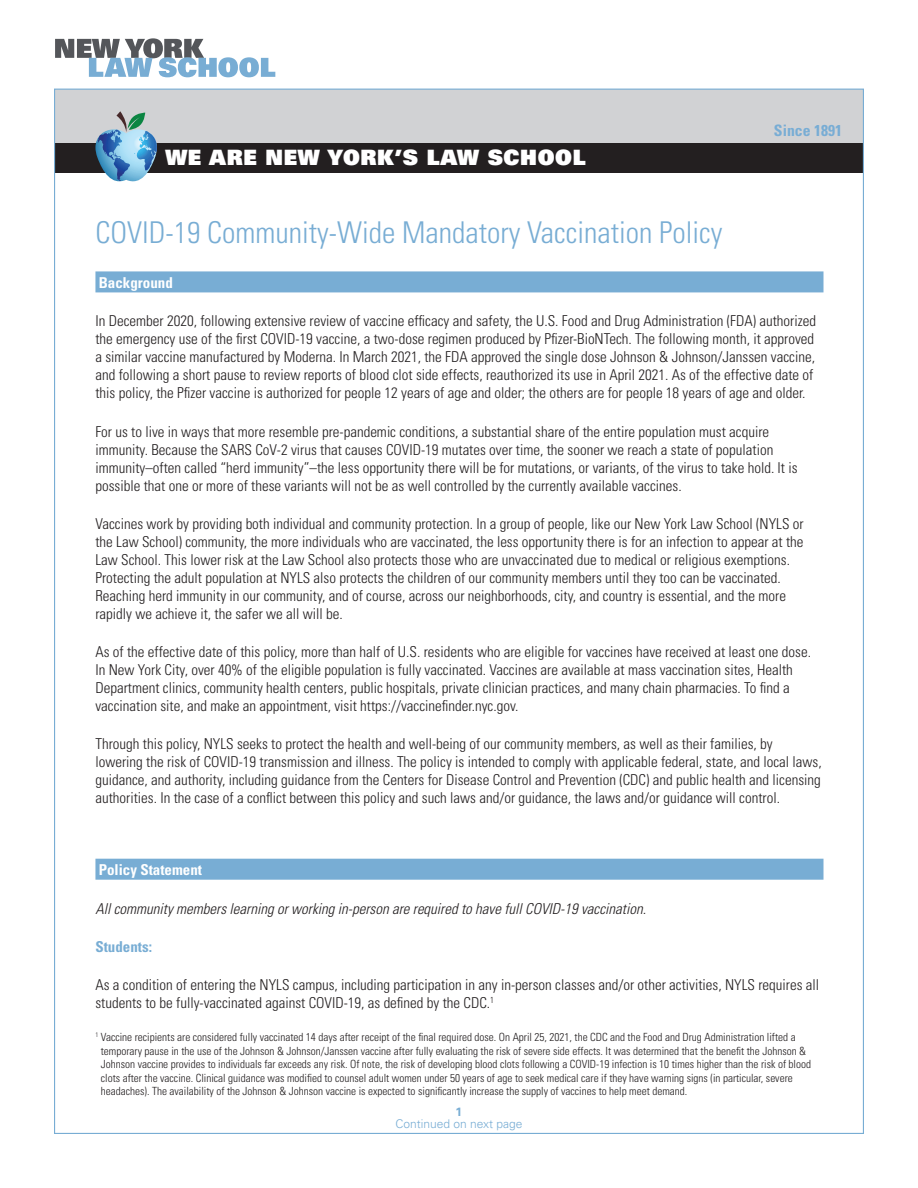
<style>
.page{position:relative;width:918px;height:1188px;background:#fff}
.page>*{position:absolute;margin:0;border:0;box-sizing:border-box;transform-origin:0 0}
.t1{font:300 condensed 30px "Univers LT Std";color:#78add4}
.t2{font:21.15px "Univers LT Std X Black";letter-spacing:.03em;color:#fff}
.t3{font:700 condensed 15.75px "Univers LT Std";color:#78add4}
.t4{font:300 condensed 15px/18px "Univers LT Std";color:#231f20}
.t5{font:italic 300 condensed 15px "Univers LT Std";color:#231f20}
.t6{font:700 condensed 15px "Univers LT Std";color:#fff}
.t7{font:700 condensed 15px "Univers LT Std";color:#78add4}
.t8{font:300 12px "Univers LT Std";color:#78add4}
.t9{font:700 12px "Univers LT Std";color:#78add4}
.t10{font:300 condensed 11.25px/13.5px "Univers LT Std";color:#231f20}
</style>
<div class="page">
<svg style="left:55px;top:38px;width:220px;height:39px"></svg>
<div style="left:55px;top:89px;width:809px;height:79px;background:#d1d2d4"></div>
<div style="left:55px;top:143px;width:809px;height:30px;background:#231f20"></div>
<svg style="left:95px;top:111px;width:62px;height:71px"></svg>
<div style="left:95px;top:271px;width:728px;height:21px;background:#78add4"></div>
<div style="left:95px;top:859px;width:728px;height:21px;background:#78add4"></div>
<h2 class="t2" style="left:165px;top:144px;width:422px">WE ARE NEW YORK’S LAW SCHOOL</h2>
<p class="t3" style="left:774px;top:120px;width:70px">Since 1891</p>
<h1 class="t1" style="left:95px;top:215px;width:628px">COVID-19 Community-Wide Mandatory Vaccination Policy</h1>
<p class="t6" style="left:99px;top:274px;width:76px">Background</p>
<p class="t4" style="left:95px;top:312px;width:722px">In December 2020, following extensive review of vaccine efficacy and safety, the U.S. Food and Drug Administration (FDA) authorized the emergency use of the first COVID-19 vaccine, a two-dose regimen produced by Pfizer-BioNTech. The following month, it approved a similar vaccine manufactured by Moderna. In March 2021, the FDA approved the single dose Johnson &amp; Johnson/Janssen vaccine, and following a short pause to review reports of blood clot side effects, reauthorized its use in April 2021. As of the effective date of this policy, the Pfizer vaccine is authorized for people 12 years of age and older; the others are for people 18 years of age and older.</p>
<p class="t4" style="left:95px;top:422px;width:704px">For us to live in ways that more resemble pre-pandemic conditions, a substantial share of the entire population must acquire immunity. Because the SARS CoV-2 virus that causes COVID-19 mutates over time, the sooner we reach a state of population immunity–often called “herd immunity”–the less opportunity there will be for mutations, or variants, of the virus to take hold. It is possible that one or more of these variants will not be as well controlled by the currently available vaccines.</p>
<p class="t4" style="left:95px;top:515px;width:710px">Vaccines work by providing both individual and community protection. In a group of people, like our New York Law School (NYLS or the Law School) community, the more individuals who are vaccinated, the less opportunity there is for an infection to appear at the Law School. This lower risk at the Law School also protects those who are unvaccinated due to medical or religious exemptions.<br>Protecting the adult population at NYLS also protects the children of our community members until they too can be vaccinated.<br>Reaching herd immunity in our community, and of course, across our neighborhoods, city, and country is essential, and the more rapidly we achieve it, the safer we all will be.</p>
<p class="t4" style="left:95px;top:643px;width:717px">As of the effective date of this policy, more than half of U.S. residents who are eligible for vaccines have received at least one dose.<br>In New York City, over 40% of the eligible population is fully vaccinated. Vaccines are available at mass vaccination sites, Health Department clinics, community health centers, public hospitals, private clinician practices, and many chain pharmacies. To find a vaccination site, and make an appointment, visit https://vaccinefinder.nyc.gov.</p>
<p class="t4" style="left:95px;top:735px;width:728px">Through this policy, NYLS seeks to protect the health and well-being of our community members, as well as their families, by lowering the risk of COVID-19 transmission and illness. The policy is intended to comply with applicable federal, state, and local laws, guidance, and authority, including guidance from the Centers for Disease Control and Prevention (CDC) and public health and licensing authorities. In the case of a conflict between this policy and such laws and/or guidance, the laws and/or guidance will control.</p>
<p class="t6" style="left:99px;top:861px;width:105px">Policy Statement</p>
<p class="t5" style="left:95px;top:899px;width:552px">All community members learning or working in-person are required to have full COVID-19 vaccination.</p>
<p class="t7" style="left:95px;top:937px;width:58px">Students:</p>
<p class="t4" style="left:95px;top:976px;width:725px">As a condition of entering the NYLS campus, including participation in any in-person classes and/or other activities, NYLS requires all students to be fully-vaccinated against COVID-19, as defined by the CDC.<sup>1</sup></p>
<p class="t10" style="left:101px;top:1030px;width:712px;text-indent:-5px"><sup>1</sup> Vaccine recipients are considered fully vaccinated 14 days after receipt of the final required dose. On April 25, 2021, the CDC and the Food and Drug Administration lifted a temporary pause in the use of the Johnson &amp; Johnson/Janssen vaccine after fully evaluating the risk of severe side effects. It was determined that the benefit the Johnson &amp; Johnson vaccine provides to individuals far exceeds any risk. Of note, the risk of developing blood clots following a COVID-19 infection is 10 times higher than the risk of blood clots after the vaccine. Clinical guidance was modified to counsel adult women under 50 years of age to seek medical care if they have warning signs (in particular, severe headaches). The availability of the Johnson &amp; Johnson vaccine is expected to significantly increase the supply of vaccines to help meet demand.</p>
<p class="t9" style="left:456px;top:1104px;width:8px">1</p>
<p class="t8" style="left:395px;top:1116px;width:129px">Continued on next page</p>
</div>
